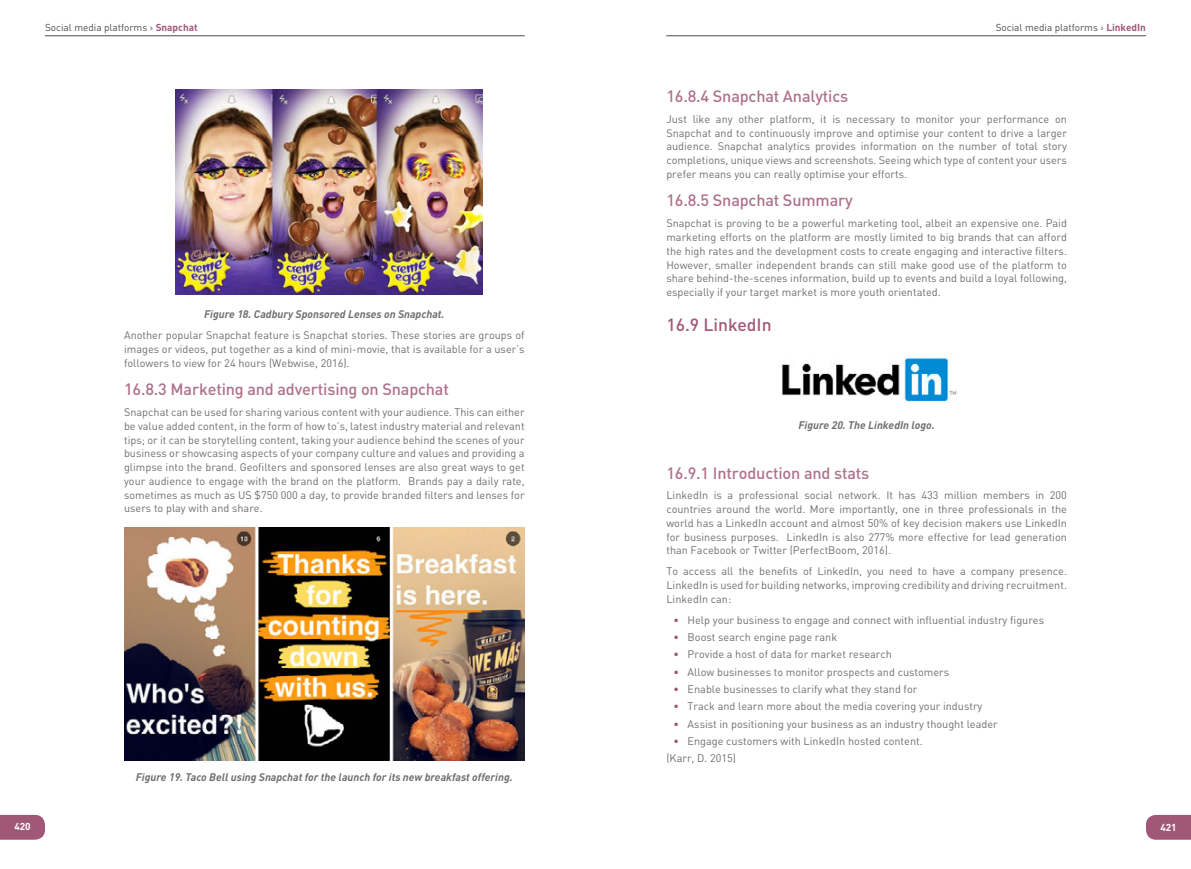
<style>
.page{position:relative;width:1191px;height:869px;background:#fff}
.page>*{position:absolute;margin:0;border:0;box-sizing:border-box;transform-origin:0 0}
.t1{font:500 17.5px "DIN";color:#a15878}
.t2{font:500 16.25px "DIN";letter-spacing:-.01em;color:#af728c}
.t3{font:10.88px/13.8px "DIN";color:#6d6e71;text-align:justify}
.t4{font:italic 700 10.88px "DIN";color:#6d6e71}
.t5{font:10px "DIN";color:#4d4d4f}
.t6{font:700 10px "DIN";color:#fff}
.s1{font-weight:700;color:#a15878}
.s2{font-weight:500;color:#a15878}
</style>
<div class="page">
<svg style="left:1146px;top:814px;width:45px;height:25px"></svg>
<svg style="left:0;top:814px;width:45px;height:25px"></svg>
<hr style="left:666px;top:35px;width:480px;height:1px;background:#4d4d4f">
<hr style="left:45px;top:35px;width:479px;height:1px;background:#4d4d4f">
<img style="left:175px;top:89px;width:307px;height:205px">
<img style="left:124px;top:527px;width:400px;height:233px">
<img style="left:782px;top:353px;width:175px;height:50px">
<p class="t5" style="left:45px;top:21px;width:154px">Social media platforms › <span class="s1">Snapchat</span></p>
<p class="t4" style="left:204px;top:307px;width:242px">Figure 18. Cadbury Sponsored Lenses on Snapchat.</p>
<p class="t3" style="left:124px;top:328px;width:402px">Another popular Snapchat feature is Snapchat stories. These stories are groups of images or videos, put together as a kind of mini-movie, that is available for a user’s followers to view for 24 hours (Webwise, 2016).</p>
<h2 class="t2" style="left:124px;top:378px;width:326px">16.8.3 Marketing and advertising on Snapchat</h2>
<p class="t3" style="left:124px;top:405px;width:402px">Snapchat can be used for sharing various content with your audience. This can either be value added content, in the form of how to’s, latest industry material and relevant tips; or it can be storytelling content, taking your audience behind the scenes of your business or showcasing aspects of your company culture and values and providing a glimpse into the brand. Geofilters and sponsored lenses are also great ways to get your audience to engage with the brand on the platform. Brands pay a daily rate, sometimes as much as US $750 000 a day, to provide branded filters and lenses for users to play with and share.</p>
<p class="t4" style="left:136px;top:769px;width:378px">Figure 19. Taco Bell using Snapchat for the launch for its new breakfast offering.</p>
<p class="t5" style="left:995px;top:21px;width:152px">Social media platforms › <span class="s1">LinkedIn</span></p>
<h2 class="t2" style="left:666px;top:86px;width:183px">16.8.4 Snapchat Analytics</h2>
<p class="t3" style="left:666px;top:112px;width:402px">Just like any other platform, it is necessary to monitor your performance on Snapchat and to continuously improve and optimise your content to drive a larger audience. Snapchat analytics provides information on the number of total story completions, unique views and screenshots. Seeing which type of content your users prefer means you can really optimise your efforts.</p>
<h2 class="t2" style="left:666px;top:190px;width:188px">16.8.5 Snapchat Summary</h2>
<p class="t3" style="left:666px;top:216px;width:402px">Snapchat is proving to be a powerful marketing tool, albeit an expensive one. Paid marketing efforts on the platform are mostly limited to big brands that can afford the high rates and the development costs to create engaging and interactive filters.<br>However, smaller independent brands can still make good use of the platform to share behind-the-scenes information, build up to events and build a loyal following, especially if your target market is more youth orientated.</p>
<h1 class="t1" style="left:666px;top:313px;width:107px">16.9 LinkedIn</h1>
<p class="t4" style="left:798px;top:418px;width:138px">Figure 20. The LinkedIn logo.</p>
<h2 class="t2" style="left:666px;top:462px;width:204px">16.9.1 Introduction and stats</h2>
<p class="t3" style="left:666px;top:488px;width:402px">LinkedIn is a professional social network. It has 433 million members in 200 countries around the world. More importantly, one in three professionals in the world has a LinkedIn account and almost 50% of key decision makers use LinkedIn for business purposes. LinkedIn is also 277% more effective for lead generation than Facebook or Twitter (PerfectBoom, 2016).</p>
<p class="t3" style="left:666px;top:564px;width:402px">To access all the benefits of LinkedIn, you need to have a company presence.<br>LinkedIn is used for building networks, improving credibility and driving recruitment.<br>LinkedIn can:</p>
<p class="t3" style="left:673px;top:612px;width:372px"><span class="s2">•</span> Help your business to engage and connect with influential industry figures</p>
<p class="t3" style="left:673px;top:629px;width:165px"><span class="s2">•</span> Boost search engine page rank</p>
<p class="t3" style="left:673px;top:647px;width:220px"><span class="s2">•</span> Provide a host of data for market research</p>
<p class="t3" style="left:673px;top:664px;width:277px"><span class="s2">•</span> Allow businesses to monitor prospects and customers</p>
<p class="t3" style="left:673px;top:681px;width:245px"><span class="s2">•</span> Enable businesses to clarify what they stand for</p>
<p class="t3" style="left:673px;top:698px;width:310px"><span class="s2">•</span> Track and learn more about the media covering your industry</p>
<p class="t3" style="left:673px;top:716px;width:326px"><span class="s2">•</span> Assist in positioning your business as an industry thought leader</p>
<p class="t3" style="left:666px;top:731px;width:258px;line-height:17.2px;text-indent:7px"><span class="s2">•</span> Engage customers with LinkedIn hosted content. (Karr, D. 2015)</p>
<p class="t6" style="left:14px;top:819px;width:18px">420</p>
<p class="t6" style="left:1160px;top:820px;width:18px">421</p>
</div>
